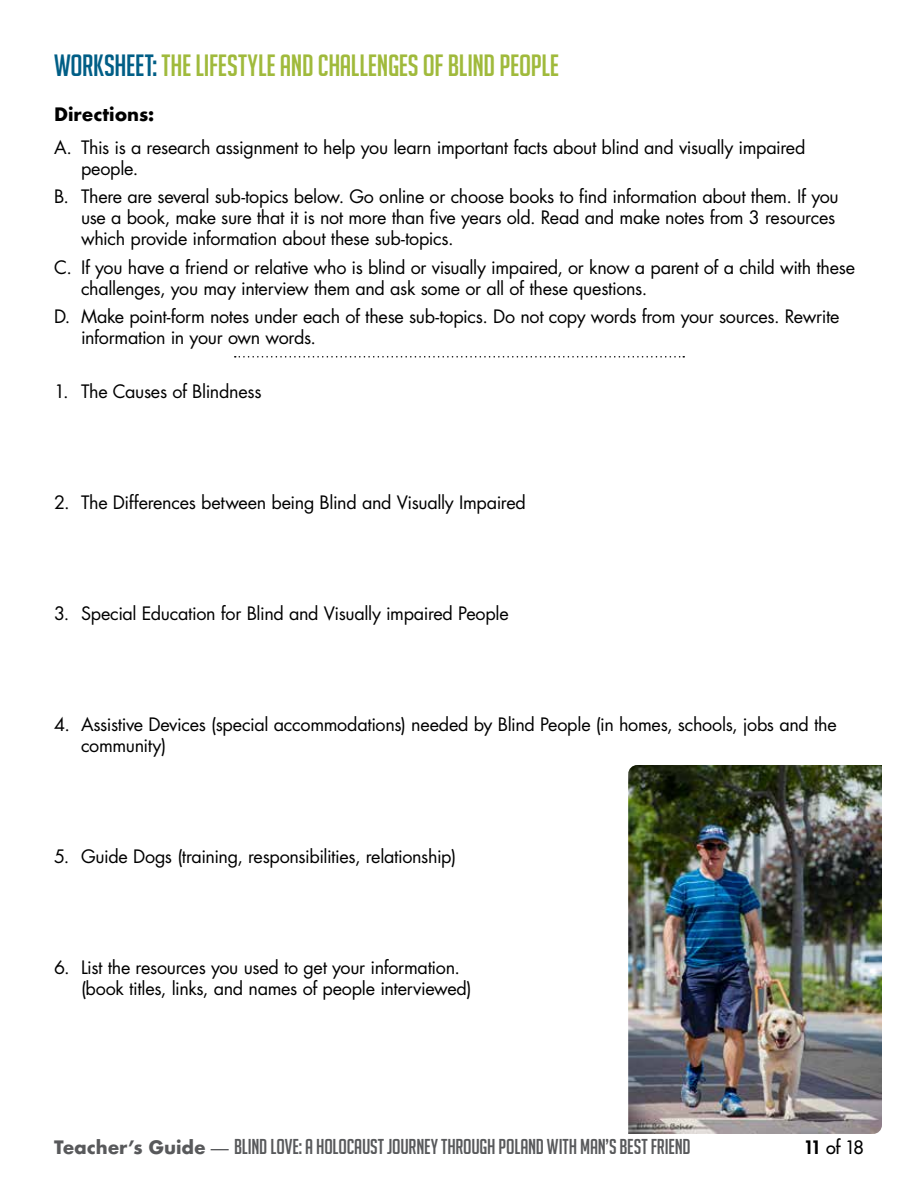
<style>
.page{position:relative;width:918px;height:1188px;background:#fff}
.page>*{position:absolute;margin:0;border:0;box-sizing:border-box;transform-origin:0 0}
.t1{font:30px "Big Noodle Titling";letter-spacing:-.01em;color:#a0ba3c}
.t2{font:21px "Big Noodle Titling";letter-spacing:-.01em;color:#58595b}
.t3{font:18px/21px "Futura";letter-spacing:-.02em;color:#000}
.t4{font:700 18px "Futura";letter-spacing:-.005em;color:#000}
.t5{font:18px "Futura";color:#000}
.s1{color:#005e86}
.s2{font-family:"Futura";font-weight:700;font-size:18px}
.s3{font-family:"Futura";font-size:18px}
.s4{font-weight:800}
</style>
<div class="page">
<svg style="left:235px;top:356px;width:449px;height:2px"></svg>
<img style="left:628px;top:765px;width:254px;height:369px">
<h1 class="t1" style="left:54px;top:49px;width:507px"><span class="s1">WORKSHEET:</span> THE LIFESTYLE AND CHALLENGES OF BLIND PEOPLE</h1>
<p class="t4" style="left:54px;top:101px;width:102px">Directions:</p>
<p class="t3" style="left:81px;top:136px;width:726px;text-indent:-27px">A. This is a research assignment to help you learn important facts about blind and visually impaired people.</p>
<p class="t3" style="left:81px;top:186px;width:759px;text-indent:-27px">B. There are several sub-topics below. Go online or choose books to find information about them. If you use a book, make sure that it is not more than five years old. Read and make notes from 3 resources which provide information about these sub-topics.</p>
<p class="t3" style="left:81px;top:256px;width:776px;text-indent:-27px">C. If you have a friend or relative who is blind or visually impaired, or know a parent of a child with these challenges, you may interview them and ask some or all of these questions.</p>
<p class="t3" style="left:81px;top:306px;width:760px;text-indent:-27px">D. Make point-form notes under each of these sub-topics. Do not copy words from your sources. Rewrite information in your own words.</p>
<p class="t3" style="left:54px;top:381px;width:209px">1. The Causes of Blindness</p>
<p class="t3" style="left:54px;top:492px;width:473px">2. The Differences between being Blind and Visually Impaired</p>
<p class="t3" style="left:54px;top:603px;width:456px">3. Special Education for Blind and Visually impaired People</p>
<p class="t3" style="left:81px;top:714px;width:757px;text-indent:-27px">4. Assistive Devices (special accommodations) needed by Blind People (in homes, schools, jobs and the community)</p>
<p class="t3" style="left:54px;top:846px;width:404px">5. Guide Dogs (training, responsibilities, relationship)</p>
<p class="t3" style="left:81px;top:957px;width:392px;text-indent:-27px">6. List the resources you used to get your information. (book titles, links, and names of people interviewed)</p>
<p class="t2" style="left:54px;top:1135px;width:638px"><span class="s2">Teacher’s Guide</span> <span class="s3">—</span> BLIND LOVE: A HOLOCAUST JOURNEY THROUGH POLAND WITH MAN’S BEST FRIEND</p>
<p class="t5" style="left:803px;top:1135px;width:62px"><span class="s4">11</span> of 18</p>
</div>
